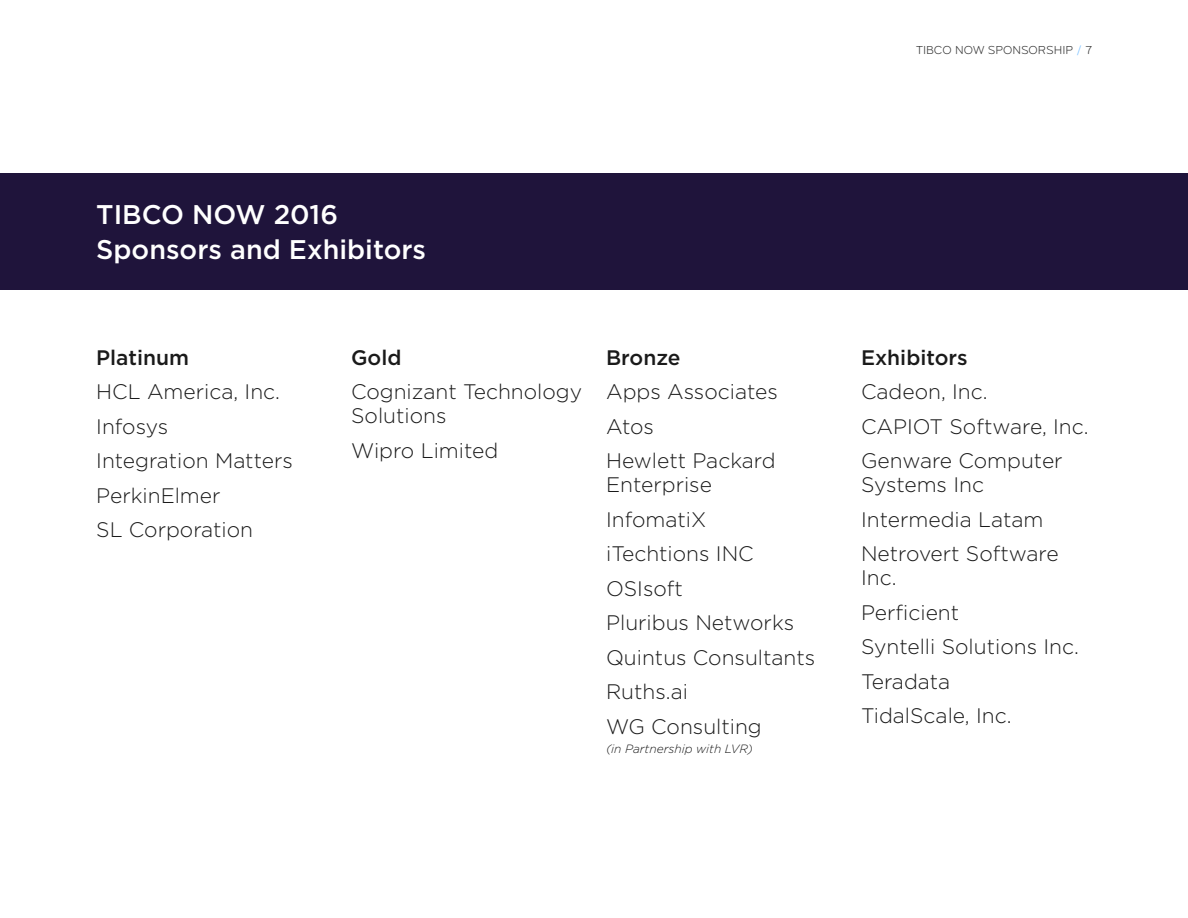
<style>
.page{position:relative;width:1188px;height:918px;background:#fff}
.page>*{position:absolute;margin:0;border:0;box-sizing:border-box;transform-origin:0 0}
.t1{font:500 27px/34.5px "Gotham";color:#fff}
.t2{font:300 21px/34.5px "Gotham";color:#1a1a1a}
.t3{font:500 21px "Gotham";color:#1a1a1a}
.t4{font:italic 300 12px "Gotham";color:#1a1a1a}
.t5{font:12px "Bryant Pro";color:#333}
.s1{color:#74beff}
</style>
<div class="page">
<div style="left:0;top:173px;width:1188px;height:117px;background:#1f143b"></div>
<p class="t5" style="left:916px;top:43px;width:177px">TIBCO NOW SPONSORSHIP <span class="s1">/</span> 7</p>
<p class="t1" style="left:96px;top:197px;width:331px">TIBCO NOW 2016<br>Sponsors and Exhibitors</p>
<p class="t3" style="left:96px;top:344px;width:94px">Platinum</p>
<p class="t2" style="left:96px;top:374px;width:198px">HCL America, Inc.<br>Infosys<br>Integration Matters<br>PerkinElmer<br>SL Corporation</p>
<p class="t3" style="left:351px;top:344px;width:52px">Gold</p>
<p class="t2" style="left:351px;top:379px;width:232px;line-height:24px">Cognizant Technology<br>Solutions</p>
<p class="t2" style="left:351px;top:433px;width:149px">Wipro Limited</p>
<p class="t3" style="left:606px;top:344px;width:76px">Bronze</p>
<p class="t2" style="left:606px;top:374px;width:173px">Apps Associates<br>Atos<br>Hewlett Packard</p>
<p class="t2" style="left:606px;top:467px;width:211px">Enterprise<br>InfomatiX<br>iTechtions INC<br>OSIsoft<br>Pluribus Networks<br>Quintus Consultants<br>Ruths.ai<br>WG Consulting</p>
<p class="t4" style="left:606px;top:741px;width:149px">(in Partnership with LVR)</p>
<p class="t3" style="left:861px;top:344px;width:108px">Exhibitors</p>
<p class="t2" style="left:861px;top:374px;width:229px">Cadeon, Inc.<br>CAPIOT Software, Inc.<br>Genware Computer</p>
<p class="t2" style="left:861px;top:467px;width:199px">Systems Inc<br>Intermedia Latam<br>Netrovert Software</p>
<p class="t2" style="left:861px;top:560px;width:219px">Inc.<br>Perficient<br>Syntelli Solutions Inc.<br>Teradata<br>TidalScale, Inc.</p>
</div>
